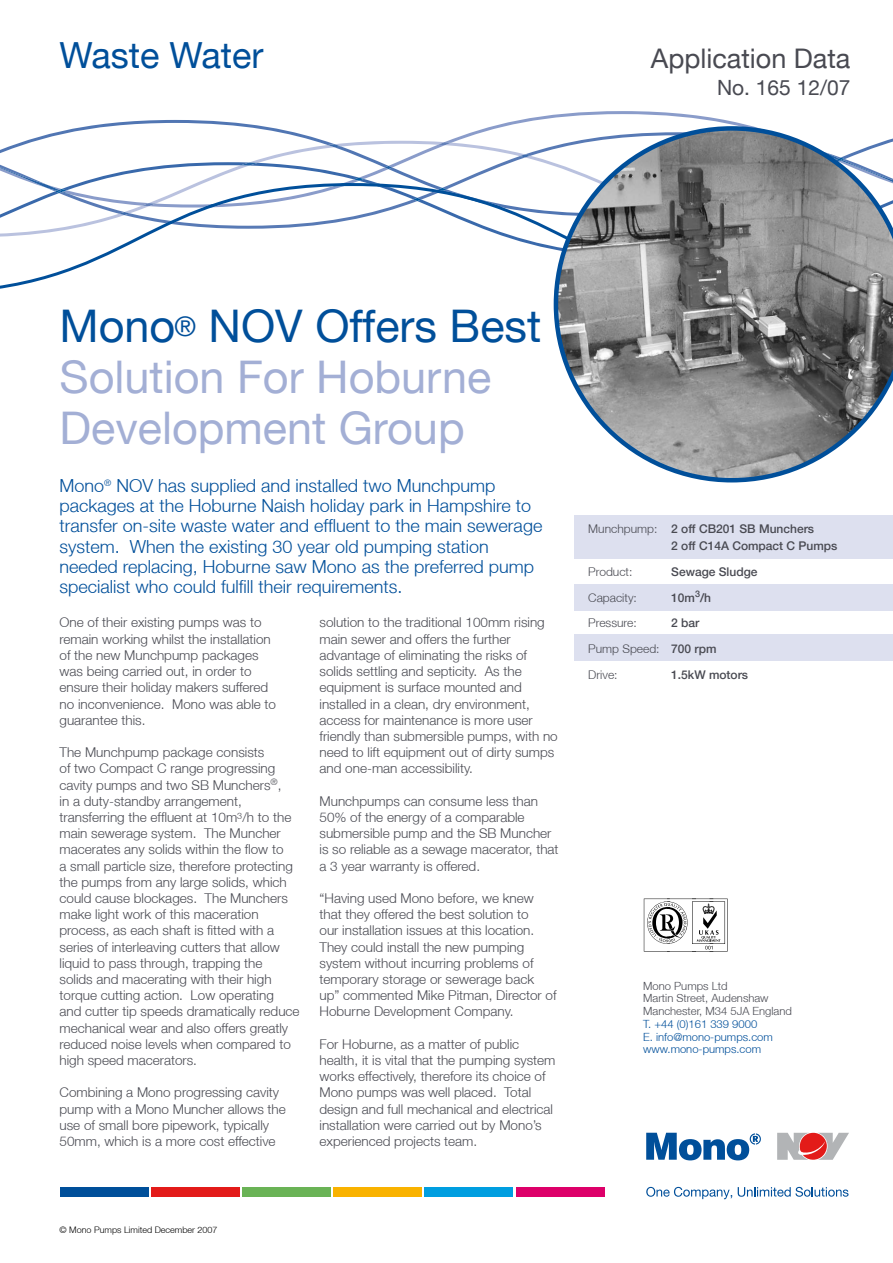
<style>
.page{position:relative;width:893px;height:1263px;background:#fff}
.page>*{position:absolute;margin:0;border:0;box-sizing:border-box;transform-origin:0 0}
.t1{font:57px "Mark 1";color:#000}
.t2{font:45px/51px "Helvetica Neue LT";color:#a3afd5}
.t3{font:36px "Helvetica Neue LT";color:#004f9a}
.t4{font:27px "Helvetica Neue LT";color:#494a52}
.t5{font:21px "Helvetica Neue LT";color:#494a52}
.t6{font:300 18px/20.2px "Helvetica Neue LT";color:#004f9a}
.t7{font:300 13.5px/16.2px "Helvetica Neue LT";color:#494a52}
.t8{font:500 12px/25.8px "Helvetica Neue LT";color:#494a52}
.t9{font:300 12px/25.8px "Helvetica Neue LT";color:#494a52}
.t10{font:300 11.25px/12.8px "Helvetica Neue LT";color:#494a52}
.t11{font:300 11.25px/12.8px "Helvetica Neue LT";color:#004f9a}
.t12{font:300 9px "Helvetica Neue LT";color:#000}
.s1{color:#004f9a}
.s2{font-size:27px;color:#004f9a}
</style>
<div class="page">
<svg style="left:0;top:229px;width:554px;height:28px"></svg>
<svg style="left:58px;top:111px;width:693px;height:21px"></svg>
<svg style="left:46px;top:132px;width:506px;height:97px"></svg>
<svg style="left:0;top:142px;width:554px;height:82px"></svg>
<svg style="left:554px;top:126px;width:339px;height:356px"></svg>
<div style="left:60px;top:1187px;width:88px;height:10px;background:#004f9a"></div>
<div style="left:151px;top:1187px;width:89px;height:10px;background:#e31b19"></div>
<div style="left:242px;top:1187px;width:89px;height:10px;background:#6ab356"></div>
<div style="left:333px;top:1187px;width:89px;height:10px;background:#f9b200"></div>
<div style="left:424px;top:1187px;width:89px;height:10px;background:#009ee0"></div>
<div style="left:516px;top:1187px;width:89px;height:10px;background:#dd0069"></div>
<svg style="left:777px;top:1133px;width:72px;height:27px"></svg>
<svg style="left:646px;top:1133px;width:115px;height:27px"></svg>
<svg style="left:646px;top:1187px;width:86px;height:12px"></svg>
<svg style="left:738px;top:1187px;width:110px;height:10px"></svg>
<div style="left:574px;top:635px;width:319px;height:26px;background:#dde0ef"></div>
<div style="left:574px;top:584px;width:319px;height:27px;background:#dde0ef"></div>
<div style="left:574px;top:516px;width:319px;height:43px;background:#dde0ef"></div>
<h3 class="t3" style="left:60px;top:34px;width:206px">Waste Water</h3>
<h3 class="t4" style="left:651px;top:42px;width:201px">Application Data</h3>
<h3 class="t5" style="left:717px;top:75px;width:135px">No. 165 12/07</h3>
<h2 class="t2" style="left:60px;top:300px;width:483px"><span class="s1">Mono</span><span class="s2">®</span> <span class="s1">NOV Offers Best<br></span>Solution For Hoburne<br>Development Group</h2>
<p class="t6" style="left:60px;top:475px;width:484px">Mono<sup>®</sup> NOV has supplied and installed two Munchpump packages at the Hoburne Naish holiday park in Hampshire to transfer on-site waste water and effluent to the main sewerage system. When the existing 30 year old pumping station needed replacing, Hoburne saw Mono as the preferred pump specialist who could fulfill their requirements.</p>
<p class="t7" style="left:60px;top:614px;width:218px">One of their existing pumps was to remain working whilst the installation of the new Munchpump packages was being carried out, in order to ensure their holiday makers suffered no inconvenience. Mono was able to guarantee this.</p>
<p class="t7" style="left:60px;top:744px;width:242px">The Munchpump package consists<br>of two Compact C range progressing cavity pumps and two SB Munchers<sup>®</sup>,<br>in a duty-standby arrangement, transferring the effluent at 10m<sup>3</sup>/h to the main sewerage system. The Muncher macerates any solids within the flow to<br>a small particle size, therefore protecting the pumps from any large solids, which could cause blockages. The Munchers make light work of this maceration process, as each shaft is fitted with a series of interleaving cutters that allow liquid to pass through, trapping the<br>solids and macerating with their high torque cutting action. Low operating<br>and cutter tip speeds dramatically reduce mechanical wear and also offers greatly reduced noise levels when compared to high speed macerators.</p>
<p class="t7" style="left:60px;top:1084px;width:228px">Combining a Mono progressing cavity pump with a Mono Muncher allows the use of small bore pipework, typically 50mm, which is a more cost effective</p>
<p class="t7" style="left:319px;top:614px;width:240px">solution to the traditional 100mm rising main sewer and offers the further advantage of eliminating the risks of solids settling and septicity. As the equipment is surface mounted and installed in a clean, dry environment, access for maintenance is more user friendly than submersible pumps, with no need to lift equipment out of dirty sumps and one-man accessibility.</p>
<p class="t7" style="left:319px;top:792px;width:241px">Munchpumps can consume less than 50% of the energy of a comparable submersible pump and the SB Muncher is so reliable as a sewage macerator, that a 3 year warranty is offered.</p>
<p class="t7" style="left:319px;top:890px;width:239px">“Having used Mono before, we knew that they offered the best solution to<br>our installation issues at this location.<br>They could install the new pumping system without incurring problems of temporary storage or sewerage back up” commented Mike Pitman, Director of Hoburne Development Company.</p>
<p class="t7" style="left:319px;top:1035px;width:237px">For Hoburne, as a matter of public health, it is vital that the pumping system works effectively, therefore its choice of Mono pumps was well placed. Total design and full mechanical and electrical installation were carried out by Mono’s experienced projects team.</p>
<p class="t9" style="left:588px;top:515px;width:71px">Munchpump:</p>
<p class="t9" style="left:588px;top:558px;width:73px">Product:<br>Capacity:<br>Pressure:<br>Pump Speed:<br>Drive:</p>
<p class="t8" style="left:671px;top:520px;width:168px;line-height:17.2px">2 off CB201 SB Munchers<br>2 off C14A Compact C Pumps</p>
<p class="t8" style="left:671px;top:559px;width:88px">Sewage Sludge<br>10m<sup>3</sup>/h<br>2 bar<br>700 rpm<br>1.5kW motors</p>
<h1 class="t1" style="left:643px;top:898px;width:86px">ABCDEF</h1>
<p class="t10" style="left:643px;top:979px;width:150px">Mono Pumps Ltd<br>Martin Street, Audenshaw<br>Manchester, M34 5JA England</p>
<p class="t11" style="left:643px;top:1017px;width:131px">T. +44 (0)161 339 9000<br>E. info@mono-pumps.com www.mono-pumps.com</p>
<p class="t12" style="left:60px;top:1224px;width:160px">© Mono Pumps Limited December 2007</p>
</div>
